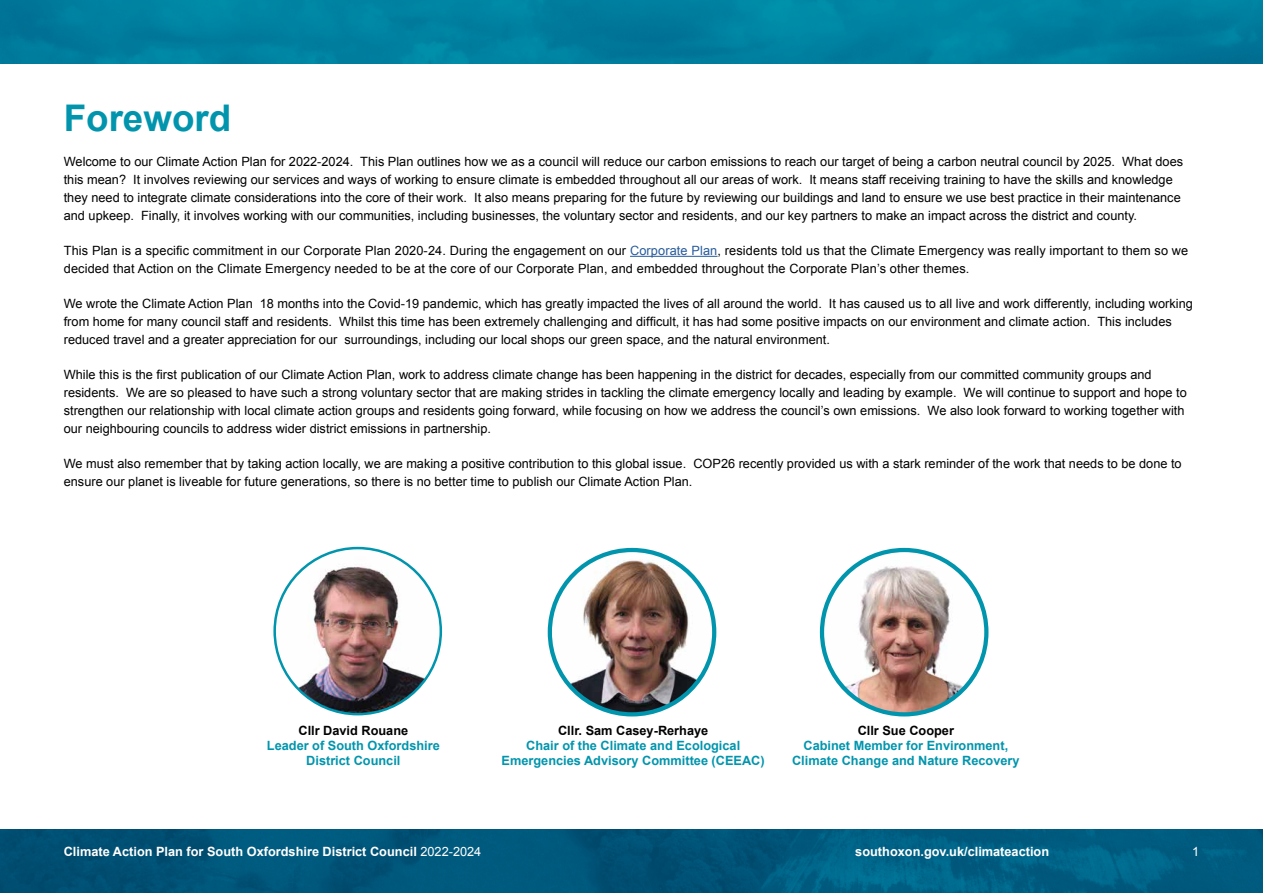
<style>
.page{position:relative;width:1263px;height:893px;background:#fff}
.page>*{position:absolute;margin:0;border:0;box-sizing:border-box;transform-origin:0 0}
.t1{font:700 36.75px "Arial";color:#0095ad}
.t2{font:12.75px/18px "Arial";color:#000}
.t3{font:700 12.75px/15.3px "Arial";color:#0095ad;text-align:center}
.t4{font:700 12.75px "Arial";color:#fff}
.t5{font:700 12.75px "Arial";color:#000}
.t6{font:12.75px "Arial";color:#fff}
.s1{color:#275b9b}
.s2{font-weight:400}
</style>
<div class="page">
<img style="left:0;top:0;width:1263px;height:64px">
<img style="left:0;top:829px;width:1263px;height:64px">
<hr style="left:630px;top:256px;width:88px;height:1px;background:#275b9b">
<img style="left:275px;top:548px;width:166px;height:166px;border-radius:83px">
<img style="left:822px;top:550px;width:164px;height:164px;border-radius:82px">
<div style="left:820px;top:548px;width:168px;height:168px;border:4px solid #0095ad;border-radius:50%"></div>
<img style="left:550px;top:550px;width:164px;height:164px;border-radius:82px">
<div style="left:548px;top:548px;width:168px;height:168px;border:4px solid #0095ad;border-radius:50%"></div>
<h1 class="t1" style="left:64px;top:94px;width:169px">Foreword</h1>
<p class="t2" style="left:64px;top:153px;width:1121px">Welcome to our Climate Action Plan for 2022-2024. This Plan outlines how we as a council will reduce our carbon emissions to reach our target of being a carbon neutral council by 2025. What does this mean? It involves reviewing our services and ways of working to ensure climate is embedded throughout all our areas of work. It means staff receiving training to have the skills and knowledge they need to integrate climate considerations into the core of their work. It also means preparing for the future by reviewing our buildings and land to ensure we use best practice in their maintenance and upkeep. Finally, it involves working with our communities, including businesses, the voluntary sector and residents, and our key partners to make an impact across the district and county.</p>
<p class="t2" style="left:64px;top:242px;width:1126px">This Plan is a specific commitment in our Corporate Plan 2020-24. During the engagement on our <span class="s1">Corporate Plan</span>, residents told us that the Climate Emergency was really important to them so we decided that Action on the Climate Emergency needed to be at the core of our Corporate Plan, and embedded throughout the Corporate Plan’s other themes.</p>
<p class="t2" style="left:64px;top:295px;width:1130px">We wrote the Climate Action Plan 18 months into the Covid-19 pandemic, which has greatly impacted the lives of all around the world. It has caused us to all live and work differently, including working from home for many council staff and residents. Whilst this time has been extremely challenging and difficult, it has had some positive impacts on our environment and climate action. This includes reduced travel and a greater appreciation for our surroundings, including our local shops our green space, and the natural environment.</p>
<p class="t2" style="left:64px;top:366px;width:1124px">While this is the first publication of our Climate Action Plan, work to address climate change has been happening in the district for decades, especially from our committed community groups and residents. We are so pleased to have such a strong voluntary sector that are making strides in tackling the climate emergency locally and leading by example. We will continue to support and hope to strengthen our relationship with local climate action groups and residents going forward, while focusing on how we address the council’s own emissions. We also look forward to working together with our neighbouring councils to address wider district emissions in partnership.</p>
<p class="t2" style="left:64px;top:455px;width:1119px">We must also remember that by taking action locally, we are making a positive contribution to this global issue. COP26 recently provided us with a stark reminder of the work that needs to be done to ensure our planet is liveable for future generations, so there is no better time to publish our Climate Action Plan.</p>
<p class="t5" style="left:298px;top:722px;width:111px">Cllr David Rouane</p>
<p class="t3" style="left:267px;top:738px;width:174px">Leader of South Oxfordshire<br>District Council</p>
<p class="t5" style="left:558px;top:722px;width:152px">Cllr. Sam Casey-Rerhaye</p>
<p class="t3" style="left:502px;top:738px;width:265px">Chair of the Climate and Ecological<br>Emergencies Advisory Committee (CEEAC)</p>
<p class="t5" style="left:858px;top:722px;width:98px">Cllr Sue Cooper</p>
<p class="t3" style="left:792px;top:738px;width:229px">Cabinet Member for Environment,<br>Climate Change and Nature Recovery</p>
<p class="t4" style="left:64px;top:843px;width:419px">Climate Action Plan for South Oxfordshire District Council <span class="s2">2022-2024</span></p>
<p class="t4" style="left:855px;top:843px;width:195px">southoxon.gov.uk/climateaction</p>
<p class="t6" style="left:1192px;top:843px;width:9px">1</p>
</div>
